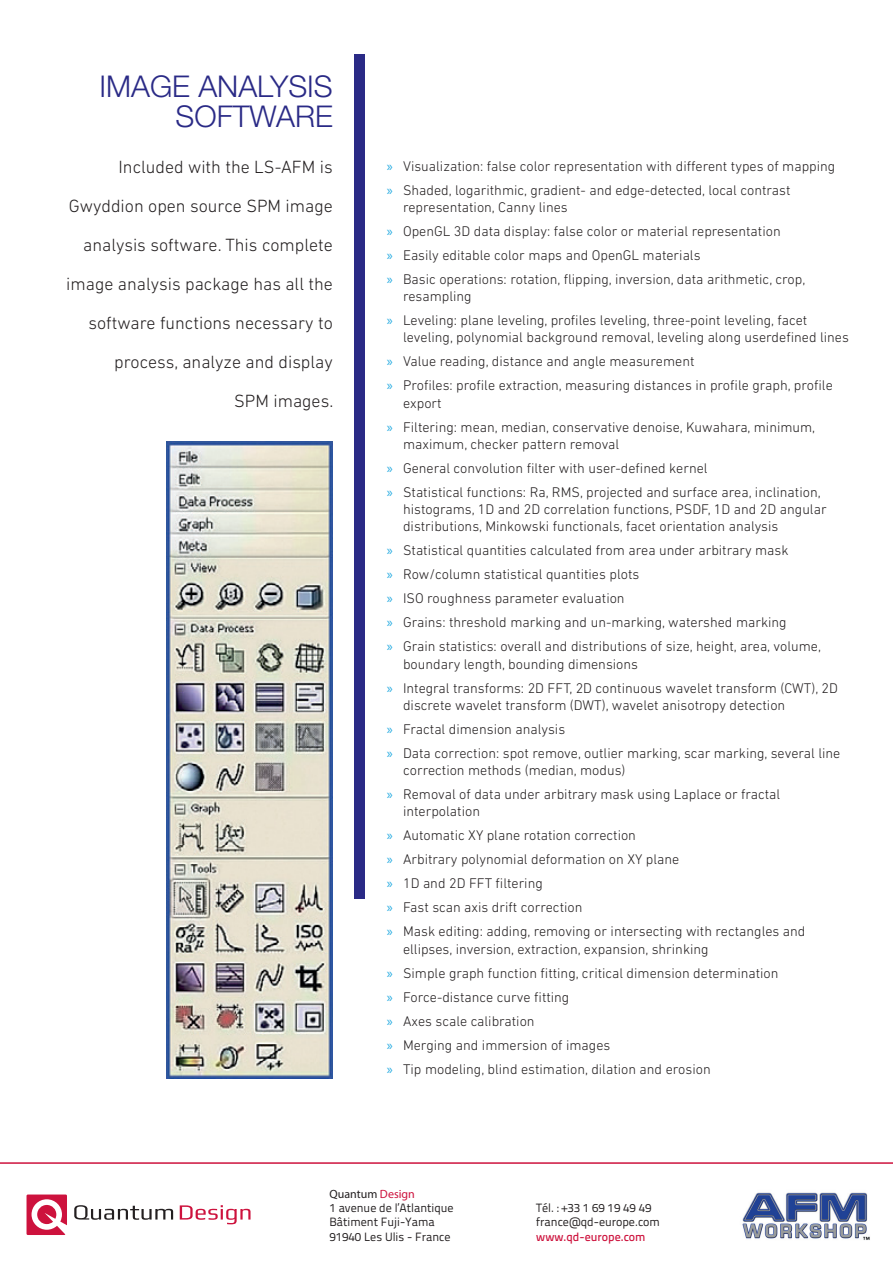
<style>
.page{position:relative;width:893px;height:1263px;background:#fff}
.page>*{position:absolute;margin:0;border:0;box-sizing:border-box;transform-origin:0 0}
.t1{font:300 30px/30px "Helvetica Neue LT Std";color:#2a2a86;text-align:right}
.t2{font:300 18px/39px "DIN Next LT Pro";color:#231f20;text-align:right}
.t3{font:300 14.25px/24px "DIN Next LT Pro";color:#231f20}
.t4{font:12px/14.4px "Titillium Text 22 L";color:#231f20}
.t5{font:500 12px "Titillium Text 22 L";color:#cd123d}
.t6{font:12px "Myriad Pro";color:#231f20}
.s1{font-family:"Myriad Pro";font-weight:400;color:#24aae1}
.s2{color:#cd123d}
</style>
<div class="page">
<svg style="left:27px;top:1194px;width:40px;height:41px"></svg>
<svg style="left:74px;top:1205px;width:99px;height:15px"></svg>
<svg style="left:180px;top:1205px;width:71px;height:19px"></svg>
<hr style="left:0;top:1162px;width:893px;height:2px;background:#cd123d">
<img style="left:742px;top:1192px;width:128px;height:48px">
<div style="left:354px;top:54px;width:11px;height:845px;background:#2a2a86"></div>
<img style="left:167px;top:441px;width:166px;height:637px">
<h1 class="t1" style="left:99px;top:71px;width:235px">IMAGE ANALYSIS<br>SOFTWARE</h1>
<p class="t2" style="left:66px;top:148px;width:268px">Included with the LS-AFM is<br>Gwyddion open source SPM image analysis software. This complete image analysis package has all the software functions necessary to process, analyze and display<br>SPM images.</p>
<p class="t3" style="left:387px;top:154px;width:450px"><span class="s1">»</span> Visualization: false color representation with different types of mapping <span class="s1">»</span> Shaded, logarithmic, gradient- and edge-detected, local contrast</p>
<p class="t3" style="left:387px;top:195px;width:420px;text-indent:16px">representation, Canny lines<br><span class="s1">»</span> OpenGL 3D data display: false color or material representation<br><span class="s1">»</span> Easily editable color maps and OpenGL materials<br><span class="s1">»</span> Basic operations: rotation, flipping, inversion, data arithmetic, crop,</p>
<p class="t3" style="left:387px;top:284px;width:422px;text-indent:16px">resampling<br><span class="s1">»</span> Leveling: plane leveling, profiles leveling, three-point leveling, facet</p>
<p class="t3" style="left:387px;top:325px;width:464px;text-indent:16px">leveling, polynomial background removal, leveling along userdefined lines <span class="s1">»</span> Value reading, distance and angle measurement<br><span class="s1">»</span> Profiles: profile extraction, measuring distances in profile graph, profile</p>
<p class="t3" style="left:387px;top:391px;width:430px;text-indent:16px">export<br><span class="s1">»</span> Filtering: mean, median, conservative denoise, Kuwahara, minimum,</p>
<p class="t3" style="left:387px;top:432px;width:435px;text-indent:16px">maximum, checker pattern removal<br><span class="s1">»</span> General convolution filter with user-defined kernel<br><span class="s1">»</span> Statistical functions: Ra, RMS, projected and surface area, inclination,</p>
<p class="t3" style="left:403px;top:500px;width:425px;line-height:17.2px">histograms, 1D and 2D correlation functions, PSDF, 1D and 2D angular distributions, Minkowski functionals, facet orientation analysis</p>
<p class="t3" style="left:387px;top:538px;width:436px"><span class="s1">»</span> Statistical quantities calculated from area under arbitrary mask<br><span class="s1">»</span> Row/column statistical quantities plots<br><span class="s1">»</span> ISO roughness parameter evaluation<br><span class="s1">»</span> Grains: threshold marking and un-marking, watershed marking<br><span class="s1">»</span> Grain statistics: overall and distributions of size, height, area, volume,</p>
<p class="t3" style="left:387px;top:652px;width:453px;text-indent:16px">boundary length, bounding dimensions<br><span class="s1">»</span> Integral transforms: 2D FFT, 2D continuous wavelet transform (CWT), 2D</p>
<p class="t3" style="left:387px;top:693px;width:455px;text-indent:16px">discrete wavelet transform (DWT), wavelet anisotropy detection<br><span class="s1">»</span> Fractal dimension analysis<br><span class="s1">»</span> Data correction: spot remove, outlier marking, scar marking, several line</p>
<p class="t3" style="left:387px;top:758px;width:395px;text-indent:16px">correction methods (median, modus)<br><span class="s1">»</span> Removal of data under arbitrary mask using Laplace or fractal</p>
<p class="t3" style="left:387px;top:799px;width:420px;text-indent:16px">interpolation<br><span class="s1">»</span> Automatic XY plane rotation correction<br><span class="s1">»</span> Arbitrary polynomial deformation on XY plane<br><span class="s1">»</span> 1D and 2D FFT filtering<br><span class="s1">»</span> Fast scan axis drift correction<br><span class="s1">»</span> Mask editing: adding, removing or intersecting with rectangles and</p>
<p class="t3" style="left:387px;top:937px;width:393px;text-indent:16px">ellipses, inversion, extraction, expansion, shrinking<br><span class="s1">»</span> Simple graph function fitting, critical dimension determination <span class="s1">»</span> Force-distance curve fitting<br><span class="s1">»</span> Axes scale calibration<br><span class="s1">»</span> Merging and immersion of images<br><span class="s1">»</span> Tip modeling, blind estimation, dilation and erosion</p>
<p class="t6" style="left:329px;top:1186px;width:87px">Quantum <span class="s2">Design</span></p>
<p class="t4" style="left:329px;top:1200px;width:126px">1 avenue de l’Atlantique<br>Bâtiment Fuji-Yama<br>91940 Les Ulis - France</p>
<p class="t4" style="left:536px;top:1200px;width:125px">Tél. : +33 1 69 19 49 49 france@qd-europe.com</p>
<p class="t5" style="left:536px;top:1227px;width:111px">www.qd-europe.com</p>
</div>
